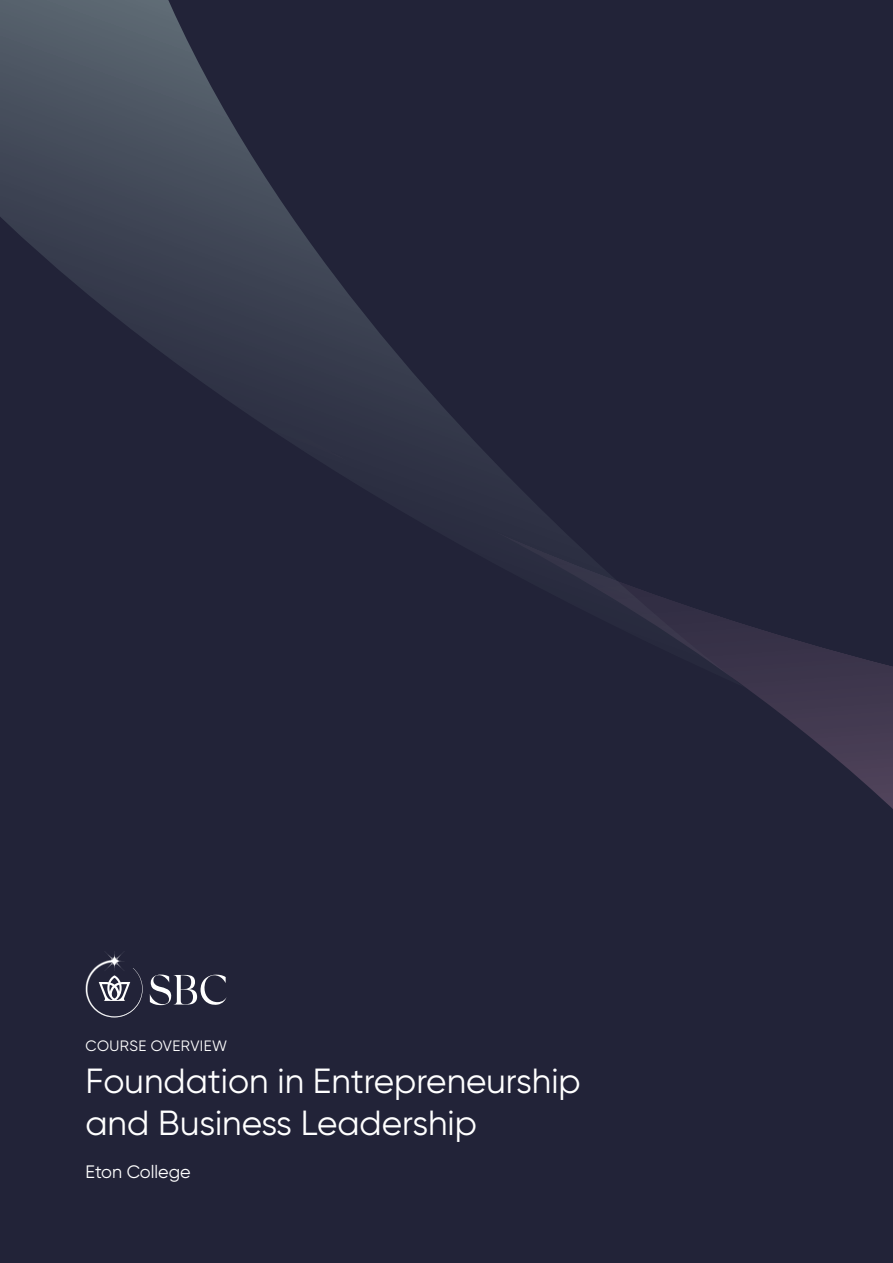
<style>
.page{position:relative;width:893px;height:1263px;background:#222338}
.page>*{position:absolute;margin:0;border:0;box-sizing:border-box;transform-origin:0 0}
.t1{font:34.95px/41.8px "Gilroy";color:#fff}
.t2{font:18px "Gilroy";color:#fff}
.t3{font:15px "Gilroy";letter-spacing:.03em;color:#fff}
</style>
<div class="page">
<svg style="left:745px;top:625px;width:148px;height:184px"></svg>
<svg style="left:0;top:0;width:745px;height:687px"></svg>
<svg style="left:150px;top:974px;width:77px;height:31px"></svg>
<svg style="left:85px;top:951px;width:58px;height:66px"></svg>
<p class="t3" style="left:86px;top:1039px;width:143px">COURSE OVERVIEW</p>
<p class="t1" style="left:85px;top:1062px;width:497px">Foundation in Entrepreneurship and Business Leadership</p>
<p class="t2" style="left:85px;top:1163px;width:107px">Eton College</p>
</div>
